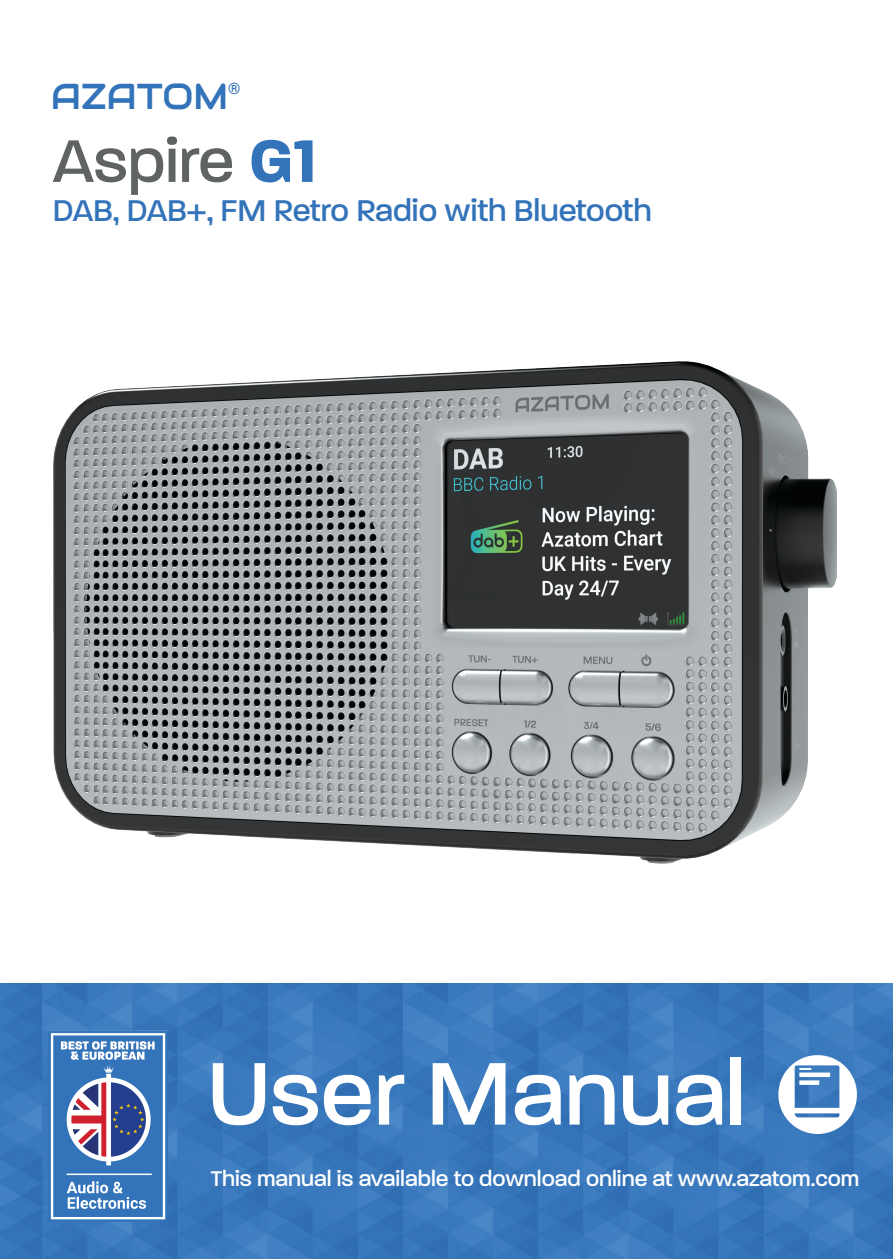
<style>
.page{position:relative;width:893px;height:1259px;background:#fff}
.page>*{position:absolute;margin:0;border:0;box-sizing:border-box;transform-origin:0 0}
.t1{font:500 96px "Paralucent";color:#fff}
.t2{font:500 64.8px "Paralucent";color:#606363}
.t3{font:36px "Audiowide";color:#3373b9}
.t4{font:500 32.4px "Paralucent";color:#3373b9}
.t5{font:500 23.1px "Paralucent";color:#fff}
.t6{font:500 15.6px "Roboto";color:#3373b9}
.s1{font-weight:700;color:#3373b9}
</style>
<div class="page">
<img style="left:0;top:983px;width:893px;height:276px">
<img style="left:776px;top:1054px;width:81px;height:79px">
<img style="left:48px;top:1030px;width:120px;height:191px">
<img style="left:47px;top:361px;width:790px;height:653px">
<h3 class="t3" style="left:51px;top:73px;width:179px">AZATOM</h3>
<p class="t6" style="left:228px;top:77px;width:14px">®</p>
<h2 class="t2" style="left:53px;top:123px;width:265px">Aspire <span class="s1">G1</span></h2>
<h3 class="t4" style="left:53px;top:191px;width:600px">DAB, DAB+, FM Retro Radio with Bluetooth</h3>
<h1 class="t1" style="left:207px;top:1037px;width:540px">User Manual</h1>
<p class="t5" style="left:211px;top:1165px;width:650px">This manual is available to download online at www.azatom.com</p>
</div>
